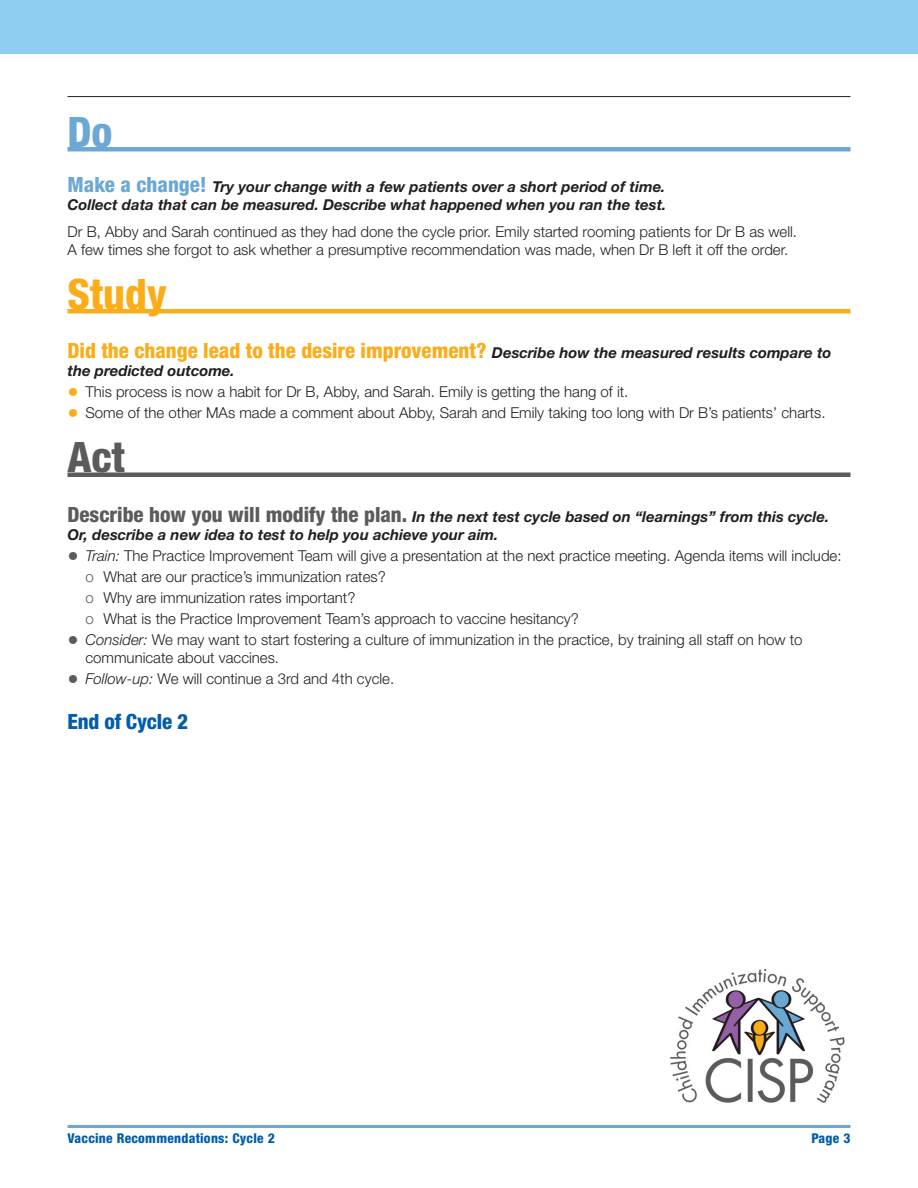
<style>
.page{position:relative;width:918px;height:1188px;background:#fff}
.page>*{position:absolute;margin:0;border:0;box-sizing:border-box;transform-origin:0 0}
._12_15_Kepler_LT_Sem{font:800 condensed 42px "Helvetica Neue LT Std";color:#faad19}
._12_15_Kepler_LT_Sem-2{font:800 condensed 42px "Helvetica Neue LT Std";color:#5c5b5b}
._12_15_Kepler_LT_Sem-3{font:800 condensed 42px "Helvetica Neue LT Std";color:#6ca8d4}
._12_15_Kepler_LT_Sem-4{font:800 condensed 21px "Helvetica Neue LT Std";color:#faad19}
._28_30_77_Hel_Neue_L{font:800 condensed 21px "Helvetica Neue LT Std";letter-spacing:-.01em;color:#015dab}
._12_15_Kepler_LT_Sem-5{font:300 15px/21px "Helvetica Neue LT Std";color:#231f20}
._12_15_Kepler_LT_Sem-6{font:italic 700 15px/18px "Helvetica Neue LT Std";color:#231f20}
.t1{font:800 condensed 13.5px "Helvetica Neue LT Std";letter-spacing:.02em;color:#015dab}
.s1{font-weight:800;font-style:normal;font-stretch:condensed;font-size:21px;color:#6ca8d4}
.s2{font-weight:700;font-style:italic;font-stretch:normal;font-size:15px;color:#231f20}
.s3{font-size:22.5px;color:#faad19}
.s4{font-weight:800;font-style:normal;font-stretch:condensed;font-size:21px;color:#5c5b5b}
.s5{font-size:22.5px;color:#5c5b5b}
.s6{font-style:italic}
.s7{color:#5c5b5b}
</style>
<div class="page">
<hr style="left:68px;top:96px;width:782px;height:1px;background:#231f20">
<div style="left:0;top:0;width:918px;height:54px;background:#8fcef1"></div>
<hr style="left:68px;top:1125px;width:782px;height:3px;background:#6ca8d4">
<hr style="left:68px;top:147px;width:782px;height:4px;background:#6ca8d4">
<hr style="left:68px;top:309px;width:782px;height:4px;background:#faad19">
<div style="left:68px;top:472px;width:782px;height:5px;background:#5c5b5b"></div>
<img style="left:670px;top:968px;width:175px;height:135px">
<p class="_12_15_Kepler_LT_Sem-3" style="left:68px;top:106px;width:47px">Do</p>
<p class="_12_15_Kepler_LT_Sem-6" style="left:68px;top:177px;width:599px"><span class="s1">Make a change!</span> Try your change with a few patients over a short period of time.</p>
<p class="_12_15_Kepler_LT_Sem-6" style="left:68px;top:195px;width:600px">Collect data that can be measured. Describe what happened when you ran the test.</p>
<p class="_12_15_Kepler_LT_Sem-5" style="left:68px;top:221px;width:731px">Dr B, Abby and Sarah continued as they had done the cycle prior. Emily started rooming patients for Dr B as well.</p>
<p class="_12_15_Kepler_LT_Sem-5" style="left:68px;top:239px;width:722px">A few times she forgot to ask whether a presumptive recommendation was made, when Dr B left it off the order.</p>
<p class="_12_15_Kepler_LT_Sem" style="left:68px;top:268px;width:101px">Study</p>
<p class="_12_15_Kepler_LT_Sem-4" style="left:68px;top:338px;width:765px">Did the change lead to the desire improvement? <span class="s2">Describe how the measured results compare to</span></p>
<p class="_12_15_Kepler_LT_Sem-6" style="left:68px;top:362px;width:169px">the predicted outcome.</p>
<p class="_12_15_Kepler_LT_Sem-5" style="left:68px;top:381px;width:562px"><span class="s3">•</span> This process is now a habit for Dr B, Abby, and Sarah. Emily is getting the hang of it.</p>
<p class="_12_15_Kepler_LT_Sem-5" style="left:68px;top:402px;width:760px"><span class="s3">•</span> Some of the other MAs made a comment about Abby, Sarah and Emily taking too long with Dr B’s patients’ charts.</p>
<p class="_12_15_Kepler_LT_Sem-2" style="left:68px;top:432px;width:59px">Act</p>
<p class="_12_15_Kepler_LT_Sem-6" style="left:68px;top:507px;width:763px"><span class="s4">Describe how you will modify the plan.</span> In the next test cycle based on “learnings” from this cycle.<br>Or, describe a new idea to test to help you achieve your aim.</p>
<p class="_12_15_Kepler_LT_Sem-5" style="left:86px;top:545px;width:758px;text-indent:-18px"><span class="s5">•</span> <span class="s6">Train:</span> The Practice Improvement Team will give a presentation at the next practice meeting. Agenda items will include: <span class="s7">o</span> What are our practice’s immunization rates?<br><span class="s7">o</span> Why are immunization rates important?<br><span class="s7">o</span> What is the Practice Improvement Team’s approach to vaccine hesitancy?</p>
<p class="_12_15_Kepler_LT_Sem-5" style="left:86px;top:630px;width:719px;line-height:18px;text-indent:-18px"><span class="s5">•</span> <span class="s6">Consider:</span> We may want to start fostering a culture of immunization in the practice, by training all staff on how to communicate about vaccines.</p>
<p class="_12_15_Kepler_LT_Sem-5" style="left:68px;top:668px;width:328px"><span class="s5">•</span> <span class="s6">Follow-up:</span> We will continue a 3rd and 4th cycle.</p>
<p class="_28_30_77_Hel_Neue_L" style="left:68px;top:709px;width:122px">End of Cycle 2</p>
<p class="t1" style="left:68px;top:1130px;width:209px">Vaccine Recommendations: Cycle 2</p>
<p class="t1" style="left:811px;top:1130px;width:41px">Page 3</p>
</div>
